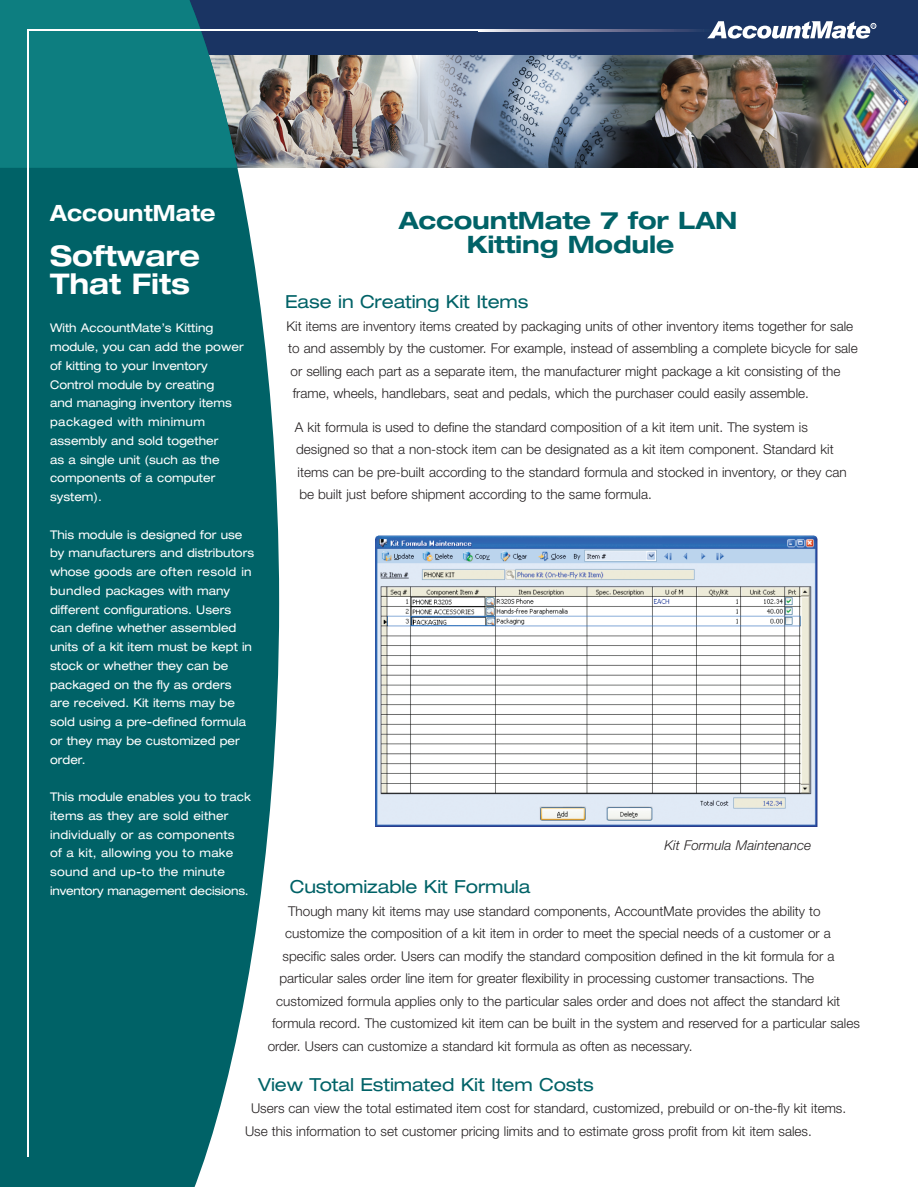
<style>
.page{position:relative;width:918px;height:1188px;background:#fff}
.page>*{position:absolute;margin:0;border:0;box-sizing:border-box;transform-origin:0 0}
.t1{font:700 expanded 28.5px/28.5px "Helvetica Neue";color:#fff;scale:.95 1}
.t2{font:700 expanded 24px/24px "Helvetica Neue";letter-spacing:-.01em;color:#006267;text-align:center}
.t3{font:700 expanded 22.5px "Helvetica Neue";letter-spacing:.01em;color:#fff;scale:.9 1}
.t4{font:expanded 18px "Helvetica Neue";letter-spacing:-.005em;color:#006267}
.t5{font:300 13.5px/22.5px "Helvetica Neue";color:#231f20}
.t6{font:italic 300 13.5px "Helvetica Neue";letter-spacing:.005em;color:#231f20}
.t7{font:expanded 12px/18.8px "Helvetica Neue";color:#fff;scale:.95 1}
.t8{font:expanded 12px/18.8px "Helvetica Neue";letter-spacing:.02em;color:#fff;scale:.95 1}
</style>
<div class="page">
<img style="left:279px;top:55px;width:639px;height:113px">
<div style="left:0;top:0;width:918px;height:55px;background:#1a3463"></div>
<svg style="left:0;top:55px;width:279px;height:1131px;background:#156e73"></svg>
<svg style="left:0;top:0;width:237px;height:168px;background:#147c80"></svg>
<hr style="left:27px;top:29px;width:451px;height:2px;background:#fff">
<svg style="left:478px;top:29px;width:226px;height:2px"></svg>
<hr style="left:27px;top:29px;width:1px;height:1127px;background:#fff">
<svg style="left:707px;top:21px;width:169px;height:18px"></svg>
<img style="left:375px;top:535px;width:443px;height:292px">
<h3 class="t3" style="left:50px;top:204px;width:185px">AccountMate</h3>
<h1 class="t1" style="left:50px;top:244px;width:159px">Software<br>That Fits</h1>
<p class="t7" style="left:50px;top:320px;width:205px">With AccountMate’s Kitting module, you can add the power of kitting to your Inventory<br>Control module by creating<br>and managing inventory items packaged with minimum assembly and sold together<br>as a single unit (such as the components of a computer system).</p>
<p class="t7" style="left:50px;top:526px;width:216px">This module is designed for use by manufacturers and distributors whose goods are often resold in bundled packages with many different configurations. Users can define whether assembled units of a kit item must be kept in stock or whether they can be packaged on the fly as orders<br>are received. Kit items may be sold using a pre-defined formula or they may be customized per order.</p>
<p class="t8" style="left:50px;top:789px;width:213px">This module enables you to track items as they are sold either individually or as components<br>of a kit, allowing you to make sound and up-to the minute inventory management decisions.</p>
<h2 class="t2" style="left:399px;top:211px;width:340px">AccountMate 7 for LAN<br>Kitting Module</h2>
<h3 class="t4" style="left:285px;top:295px;width:245px">Ease in Creating Kit Items</h3>
<p class="t5" style="left:286px;top:316px;width:568px">Kit items are inventory items created by packaging units of other inventory items together for sale</p>
<p class="t5" style="left:288px;top:339px;width:571px">to and assembly by the customer. For example, instead of assembling a complete bicycle for sale</p>
<p class="t5" style="left:291px;top:361px;width:551px">or selling each part as a separate item, the manufacturer might package a kit consisting of the</p>
<p class="t5" style="left:293px;top:384px;width:518px">frame, wheels, handlebars, seat and pedals, which the purchaser could easily assemble.</p>
<p class="t5" style="left:295px;top:417px;width:553px">A kit formula is used to define the standard composition of a kit item unit. The system is designed so that a non-stock item can be designated as a kit item component. Standard kit items can be pre-built according to the standard formula and stocked in inventory, or they can be built just before shipment according to the same formula.</p>
<p class="t6" style="left:664px;top:840px;width:148px">Kit Formula Maintenance</p>
<h3 class="t4" style="left:290px;top:880px;width:242px">Customizable Kit Formula</h3>
<p class="t5" style="left:288px;top:901px;width:534px">Though many kit items may use standard components, AccountMate provides the ability to</p>
<p class="t5" style="left:285px;top:923px;width:547px">customize the composition of a kit item in order to meet the special needs of a customer or a</p>
<p class="t5" style="left:283px;top:946px;width:553px">specific sales order. Users can modify the standard composition defined in the kit formula for a</p>
<p class="t5" style="left:279px;top:968px;width:536px">particular sales order line item for greater flexibility in processing customer transactions. The</p>
<p class="t5" style="left:276px;top:991px;width:565px">customized formula applies only to the particular sales order and does not affect the standard kit</p>
<p class="t5" style="left:272px;top:1013px;width:589px">formula record. The customized kit item can be built in the system and reserved for a particular sales</p>
<p class="t5" style="left:268px;top:1036px;width:426px">order. Users can customize a standard kit formula as often as necessary.</p>
<h3 class="t4" style="left:258px;top:1078px;width:337px">View Total Estimated Kit Item Costs</h3>
<p class="t5" style="left:245px;top:1099px;width:603px;text-indent:6px">Users can view the total estimated item cost for standard, customized, prebuild or on-the-fly kit items.<br>Use this information to set customer pricing limits and to estimate gross profit from kit item sales.</p>
</div>
